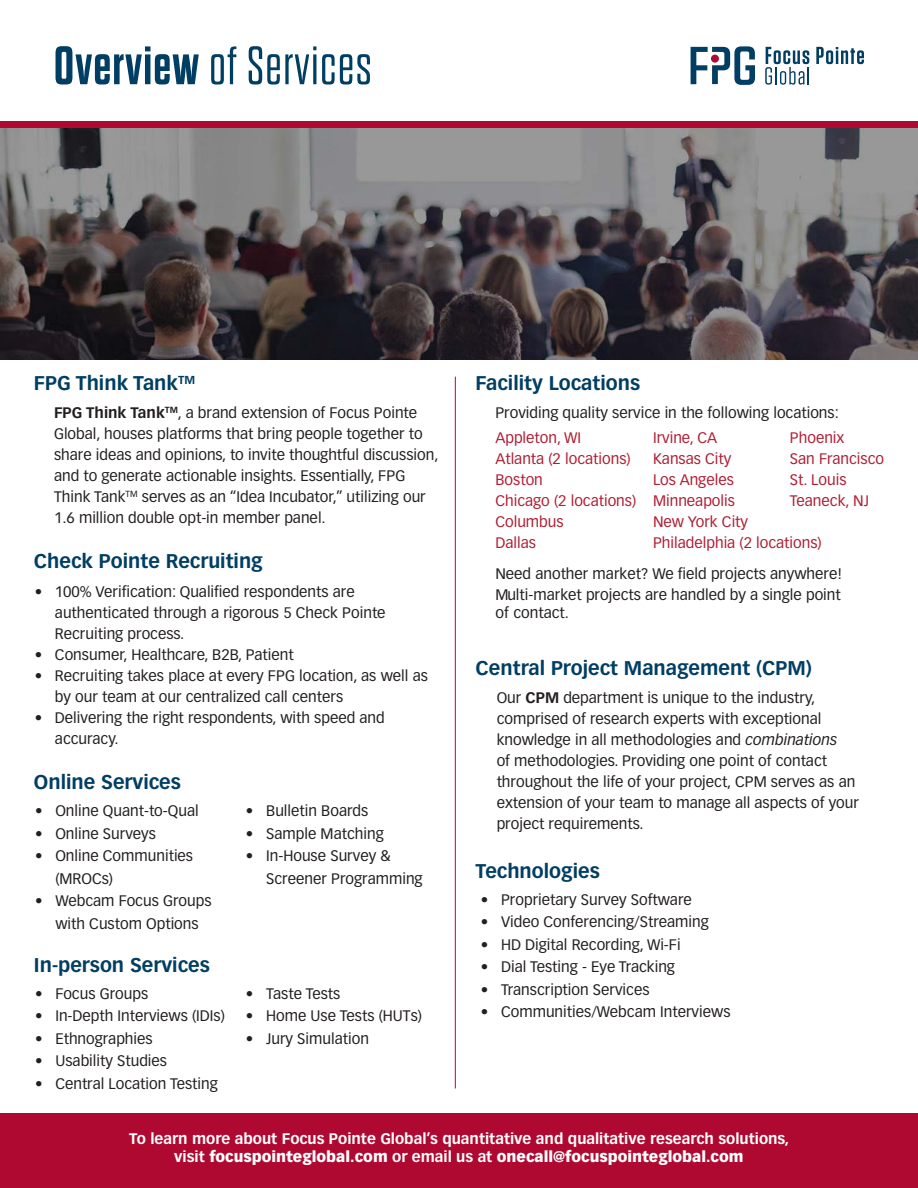
<style>
.page{position:relative;width:918px;height:1188px;background:#fff}
.page>*{position:absolute;margin:0;border:0;box-sizing:border-box;transform-origin:0 0}
.t1{font:300 54px "Dharma Gothic E";letter-spacing:.025em;color:#003e63}
.t2{font:700 19.5px "Vectora LT Std";color:#003e63}
.t3{font:15px/21px "Vectora LT Std";color:#231f20}
.t4{font:15px/21px "Vectora LT Std";color:#b01e34}
.t5{font:700 15px/18.8px "Vectora LT Std";color:#fff;text-align:center}
.s1{font-weight:700}
.s2{font-style:italic}
.s3{font-weight:900}
</style>
<div class="page">
<svg style="left:816px;top:47px;width:48px;height:17px"></svg>
<svg style="left:765px;top:47px;width:44px;height:38px"></svg>
<svg style="left:691px;top:46px;width:64px;height:39px"></svg>
<div style="left:0;top:121px;width:918px;height:8px;background:#b00931"></div>
<div style="left:0;top:1113px;width:918px;height:75px;background:#b00931"></div>
<img style="left:0;top:129px;width:918px;height:230px">
<hr style="left:455px;top:377px;width:1px;height:711px;background:#b00931">
<h1 class="t1" style="left:54px;top:34px;width:319px"><span class="s1">Overview</span> of Services</h1>
<h2 class="t2" style="left:34px;top:375px;width:163px">FPG Think Tank<sup>TM</sup></h2>
<p class="t3" style="left:54px;top:403px;width:386px"><span class="s1">FPG Think Tank</span><sup>TM</sup>, a brand extension of Focus Pointe Global, houses platforms that bring people together to share ideas and opinions, to invite thoughtful discussion, and to generate actionable insights. Essentially, FPG Think Tank<sup>TM</sup> serves as an “Idea Incubator,” utilizing our 1.6 million double opt-in member panel.</p>
<p class="t3" style="left:495px;top:403px;width:345px">Providing quality service in the following locations:</p>
<h2 class="t2" style="left:476px;top:375px;width:166px">Facility Locations</h2>
<p class="t4" style="left:495px;top:428px;width:142px">Appleton, WI<br>Atlanta (2 locations)<br>Boston<br>Chicago (2 locations)<br>Columbus<br>Dallas</p>
<p class="t4" style="left:653px;top:428px;width:170px">Irvine, CA<br>Kansas City<br>Los Angeles<br>Minneapolis<br>New York City<br>Philadelphia (2 locations)</p>
<p class="t4" style="left:790px;top:428px;width:96px">Phoenix<br>San Francisco<br>St. Louis<br>Teaneck, NJ</p>
<h2 class="t2" style="left:34px;top:553px;width:230px">Check Pointe Recruiting</h2>
<p class="t3" style="left:55px;top:582px;width:332px;text-indent:-20px">• 100% Verification: Qualified respondents are authenticated through a rigorous 5 Check Pointe<br>Recruiting process.</p>
<p class="t3" style="left:35px;top:645px;width:261px">• Consumer, Healthcare, B2B, Patient</p>
<p class="t3" style="left:55px;top:666px;width:375px;text-indent:-20px">• Recruiting takes place at every FPG location, as well as by our team at our centralized call centers</p>
<p class="t3" style="left:55px;top:708px;width:331px;text-indent:-20px">• Delivering the right respondents, with speed and accuracy.</p>
<h2 class="t2" style="left:34px;top:774px;width:148px">Online Services</h2>
<p class="t3" style="left:35px;top:801px;width:165px">• Online Quant-to-Qual</p>
<p class="t3" style="left:35px;top:824px;width:122px">• Online Surveys</p>
<p class="t3" style="left:55px;top:845px;width:139px;line-height:22.5px;text-indent:-20px">• Online Communities (MROCs)</p>
<p class="t3" style="left:35px;top:890px;width:178px;line-height:22.5px;text-align:center">• Webcam Focus Groups with Custom Options</p>
<h2 class="t2" style="left:34px;top:957px;width:177px">In-person Services</h2>
<p class="t3" style="left:35px;top:984px;width:115px">• Focus Groups</p>
<p class="t3" style="left:35px;top:1006px;width:191px">• In-Depth Interviews (IDIs)</p>
<p class="t3" style="left:35px;top:1029px;width:119px">• Ethnographies</p>
<p class="t3" style="left:35px;top:1051px;width:134px">• Usability Studies</p>
<p class="t3" style="left:35px;top:1074px;width:184px">• Central Location Testing</p>
<p class="t3" style="left:246px;top:801px;width:124px">• Bulletin Boards</p>
<p class="t3" style="left:246px;top:824px;width:139px">• Sample Matching</p>
<p class="t3" style="left:266px;top:845px;width:158px;line-height:22.5px;text-indent:-20px">• In-House Survey &amp;<br>Screener Programming</p>
<p class="t3" style="left:246px;top:984px;width:96px">• Taste Tests</p>
<p class="t3" style="left:246px;top:1006px;width:178px">• Home Use Tests (HUTs)</p>
<p class="t3" style="left:246px;top:1029px;width:125px">• Jury Simulation</p>
<p class="t3" style="left:495px;top:564px;width:348px">Need another market? We field projects anywhere!<br>Multi-market projects are handled by a single point</p>
<p class="t3" style="left:495px;top:603px;width:75px">of contact.</p>
<h2 class="t2" style="left:476px;top:660px;width:338px">Central Project Management (CPM)</h2>
<p class="t3" style="left:497px;top:688px;width:364px">Our <span class="s1">CPM</span> department is unique to the industry, comprised of research experts with exceptional knowledge in all methodologies and <span class="s2">combinations<br></span>of methodologies. Providing one point of contact throughout the life of your project, CPM serves as an extension of your team to manage all aspects of your project requirements.</p>
<h2 class="t2" style="left:476px;top:863px;width:126px">Technologies</h2>
<p class="t3" style="left:481px;top:889px;width:213px">• Proprietary Survey Software</p>
<p class="t3" style="left:481px;top:912px;width:230px">• Video Conferencing/Streaming</p>
<p class="t3" style="left:481px;top:934px;width:202px">• HD Digital Recording, Wi-Fi</p>
<p class="t3" style="left:481px;top:957px;width:196px">• Dial Testing - Eye Tracking</p>
<p class="t3" style="left:481px;top:979px;width:170px">• Transcription Services</p>
<p class="t3" style="left:481px;top:1002px;width:251px">• Communities/Webcam Interviews</p>
<p class="t5" style="left:129px;top:1130px;width:662px">To learn more about Focus Pointe Global’s quantitative and qualitative research solutions, visit <span class="s3">focuspointeglobal.com</span> or email us at <span class="s3">onecall@focuspointeglobal.com</span></p>
</div>
